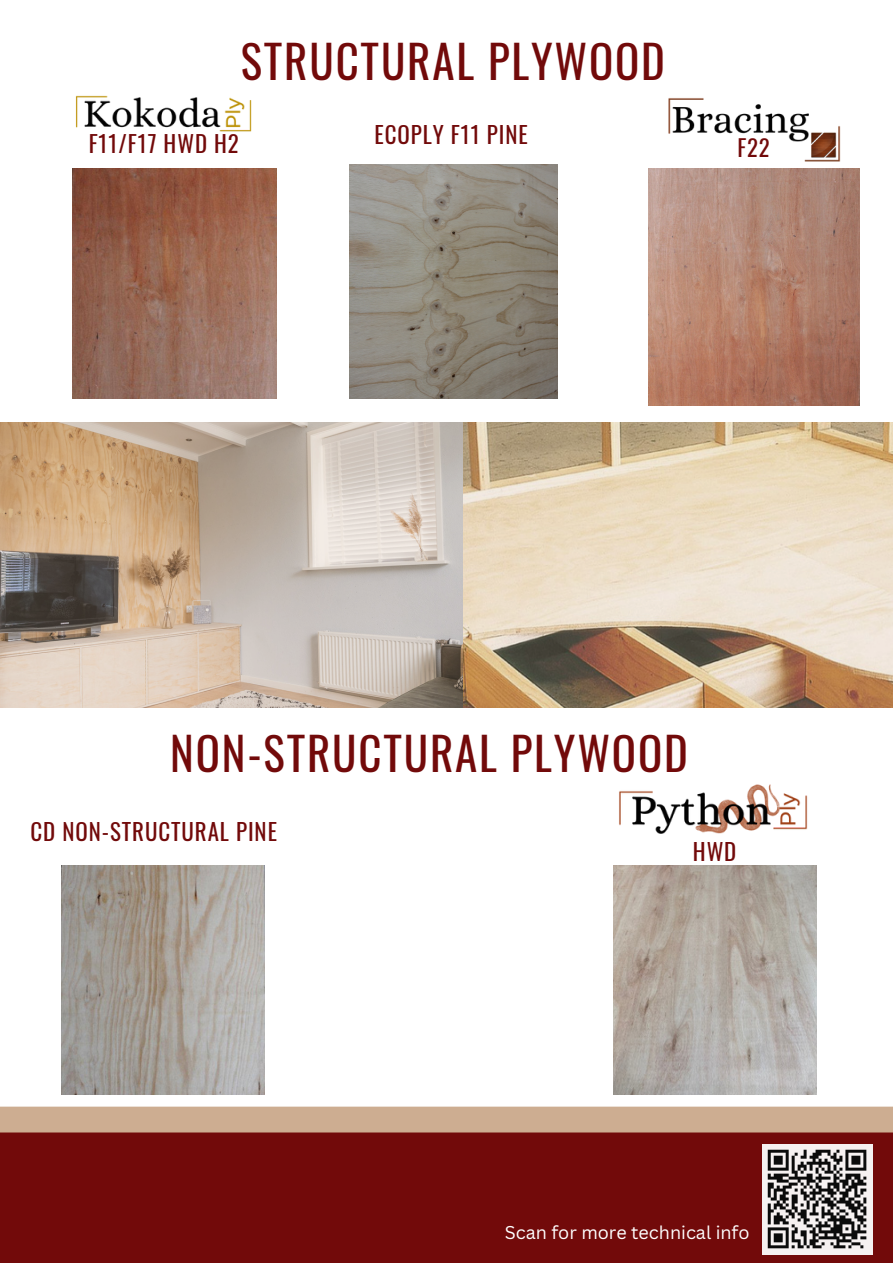
<style>
.page{position:relative;width:893px;height:1264px;background:#fff}
.page>*{position:absolute;margin:0;border:0;box-sizing:border-box;transform-origin:0 0}
.t1{font:45px "Oswald";letter-spacing:.04em;color:#720a0a}
.t2{font:22.95px "Oswald";letter-spacing:.04em;color:#720a0a}
.t3{font:22.65px "Oswald";color:#720a0a}
.t4{font:18px "Canva Sans";color:#fff}
</style>
<div class="page">
<div style="left:0;top:1132px;width:892px;height:130px;background:#720a0a"></div>
<div style="left:0;top:1106px;width:892px;height:26px;background:#cdad91"></div>
<svg style="left:0;top:422px;width:892px;height:286px;background:#cbb8a3"></svg>
<img style="left:61px;top:865px;width:204px;height:229px">
<img style="left:613px;top:865px;width:203px;height:229px">
<img style="left:619px;top:784px;width:189px;height:50px">
<img style="left:73px;top:169px;width:203px;height:229px">
<img style="left:349px;top:165px;width:208px;height:233px">
<img style="left:648px;top:169px;width:211px;height:237px">
<img style="left:668px;top:98px;width:172px;height:64px">
<img style="left:75px;top:95px;width:177px;height:37px">
<div style="left:761px;top:1143px;width:111px;height:111px;background:#f6f1f1"></div>
<svg style="left:767px;top:1149px;width:100px;height:100px"></svg>
<p class="t1" style="left:241px;top:27px;width:425px">STRUCTURAL PLYWOOD</p>
<p class="t2" style="left:374px;top:116px;width:155px">ECOPLY F11 PINE</p>
<p class="t2" style="left:89px;top:126px;width:152px">F11/F17 HWD H2</p>
<p class="t3" style="left:737px;top:130px;width:34px">F22</p>
<p class="t1" style="left:170px;top:718px;width:519px">NON-STRUCTURAL PLYWOOD</p>
<p class="t2" style="left:31px;top:813px;width:248px">CD NON-STRUCTURAL PINE</p>
<p class="t2" style="left:692px;top:833px;width:45px">HWD</p>
<p class="t4" style="left:505px;top:1219px;width:246px">Scan for more technical info</p>
</div>
